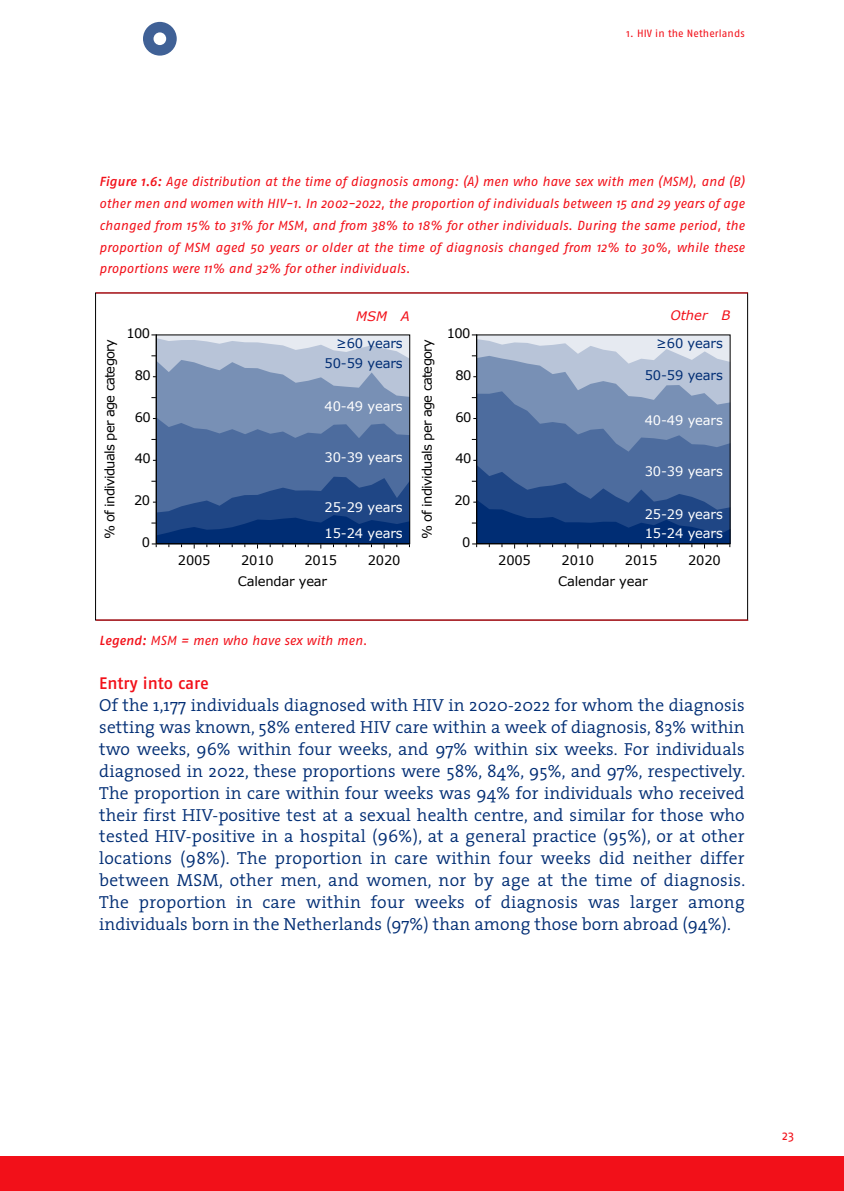
<style>
.page{position:relative;width:844px;height:1191px;background:#fff}
.page>*{position:absolute;margin:0;border:0;box-sizing:border-box;transform-origin:0 0}
.t1{font:300 17.5px/21.9px "The Serif";letter-spacing:.005em;color:#002d74;text-align:justify}
.t2{font:500 16.62px "Fago No";color:#f21019}
.t3{font:italic 13.12px/21.9px "Fago No";letter-spacing:.005em;color:#f21019;text-align:justify}
.t4{font:13.12px "Verdana";letter-spacing:-.05em;color:#000}
.t5{font:13.12px/18.7px "Verdana";letter-spacing:-.01em;color:#fff}
.t6{font:13.12px/19.9px "Verdana";letter-spacing:-.01em;color:#002d74;text-align:right}
.t7{font:13.12px "Verdana";letter-spacing:-.015em;color:#000}
.t8{font:italic 13.12px "Verdana";color:#f21019}
.t9{font:13.12px "Fago No";color:#f21019}
.t10{font:10.5px "Fago No";letter-spacing:.01em;color:#f21019}
.s1{font-weight:500}
</style>
<div class="page">
<div style="left:0;top:1156px;width:843px;height:35px;background:#f21019"></div>
<hr style="left:96px;top:292px;width:651px;height:1px;background:#f21019">
<hr style="left:96px;top:619px;width:651px;height:1px;background:#f21019">
<svg style="left:158px;top:338px;width:250px;height:22px;background:#c7d0e0"></svg>
<svg style="left:478px;top:339px;width:250px;height:17px;background:#d4dbe7"></svg>
<svg style="left:158px;top:360px;width:250px;height:57px;background:#899ebe"></svg>
<svg style="left:478px;top:356px;width:250px;height:35px;background:#a3b3cc"></svg>
<svg style="left:151px;top:417px;width:259px;height:131px;background:#426397"></svg>
<svg style="left:471px;top:391px;width:259px;height:157px;background:#4c6b9d"></svg>
<hr style="left:156px;top:334px;width:1px;height:210px;background:#000">
<div style="left:156px;top:335px;width:254px;height:209px;border:1px solid #000"></div>
<hr style="left:476px;top:334px;width:1px;height:210px;background:#000">
<div style="left:476px;top:335px;width:254px;height:209px;border:1px solid #000"></div>
<svg style="left:143px;top:22px;width:34px;height:34px"></svg>
<p class="t10" style="left:626px;top:28px;width:120px">1. HIV in the Netherlands</p>
<p class="t3" style="left:99px;top:170px;width:646px"><span class="s1">Figure 1.6:</span> Age distribution at the time of diagnosis among: (A) men who have sex with men (MSM), and (B) other men and women with HIV-1. In 2002-2022, the proportion of individuals between 15 and 29 years of age changed from 15% to 31% for MSM, and from 38% to 18% for other individuals. During the same period, the proportion of MSM aged 50 years or older at the time of diagnosis changed from 12% to 30%, while these proportions were 11% and 32% for other individuals.</p>
<p class="t8" style="left:356px;top:307px;width:55px">MSM A</p>
<p class="t8" style="left:670px;top:307px;width:61px">Other B</p>
<p class="t4" style="left:101px;top:539px;width:202px;rotate:-90deg">% of individuals per age category</p>
<p class="t4" style="left:418px;top:539px;width:202px;rotate:-90deg">% of individuals per age category</p>
<p class="t4" style="left:126px;top:325px;width:25px">100</p>
<p class="t4" style="left:447px;top:325px;width:25px">100</p>
<p class="t6" style="left:324px;top:333px;width:80px">≥60 years<br>50-59 years</p>
<p class="t5" style="left:324px;top:397px;width:80px">40-49 years</p>
<p class="t5" style="left:324px;top:448px;width:80px">30-39 years</p>
<p class="t5" style="left:324px;top:494px;width:80px;line-height:26.1px">25-29 years<br>15-24 years</p>
<p class="t6" style="left:656px;top:333px;width:68px">≥60 years</p>
<p class="t6" style="left:644px;top:365px;width:80px">50-59 years</p>
<p class="t5" style="left:644px;top:411px;width:80px">40-49 years</p>
<p class="t5" style="left:644px;top:462px;width:80px">30-39 years</p>
<p class="t5" style="left:644px;top:505px;width:80px">25-29 years<br>15-24 years</p>
<p class="t4" style="left:135px;top:367px;width:17px">80</p>
<p class="t4" style="left:455px;top:367px;width:17px">80</p>
<p class="t4" style="left:135px;top:408px;width:17px">60</p>
<p class="t4" style="left:455px;top:408px;width:17px">60</p>
<p class="t4" style="left:135px;top:450px;width:17px">40</p>
<p class="t4" style="left:455px;top:450px;width:17px">40</p>
<p class="t4" style="left:134px;top:492px;width:17px">20</p>
<p class="t4" style="left:454px;top:492px;width:17px">20</p>
<p class="t4" style="left:142px;top:534px;width:10px">0</p>
<p class="t4" style="left:462px;top:534px;width:10px">0</p>
<p class="t4" style="left:178px;top:552px;width:34px">2005</p>
<p class="t4" style="left:241px;top:552px;width:34px">2010</p>
<p class="t4" style="left:304px;top:552px;width:34px">2015</p>
<p class="t4" style="left:368px;top:552px;width:34px">2020</p>
<p class="t4" style="left:498px;top:552px;width:34px">2005</p>
<p class="t4" style="left:561px;top:552px;width:34px">2010</p>
<p class="t4" style="left:624px;top:552px;width:34px">2015</p>
<p class="t4" style="left:688px;top:552px;width:34px">2020</p>
<p class="t7" style="left:238px;top:573px;width:91px">Calendar year</p>
<p class="t7" style="left:558px;top:573px;width:91px">Calendar year</p>
<p class="t3" style="left:99px;top:630px;width:269px"><span class="s1">Legend:</span> MSM = men who have sex with men.</p>
<p class="t2" style="left:99px;top:674px;width:111px">Entry into care</p>
<p class="t1" style="left:99px;top:693px;width:647px">Of the 1,177 individuals diagnosed with HIV in 2020-2022 for whom the diagnosis setting was known, 58% entered HIV care within a week of diagnosis, 83% within two weeks, 96% within four weeks, and 97% within six weeks. For individuals diagnosed in 2022, these proportions were 58%, 84%, 95%, and 97%, respectively.<br>The proportion in care within four weeks was 94% for individuals who received their first HIV-positive test at a sexual health centre, and similar for those who tested HIV-positive in a hospital (96%), at a general practice (95%), or at other locations (98%). The proportion in care within four weeks did neither differ between MSM, other men, and women, nor by age at the time of diagnosis.<br>The proportion in care within four weeks of diagnosis was larger among individuals born in the Netherlands (97%) than among those born abroad (94%).</p>
<p class="t9" style="left:782px;top:1128px;width:14px">23</p>
</div>
